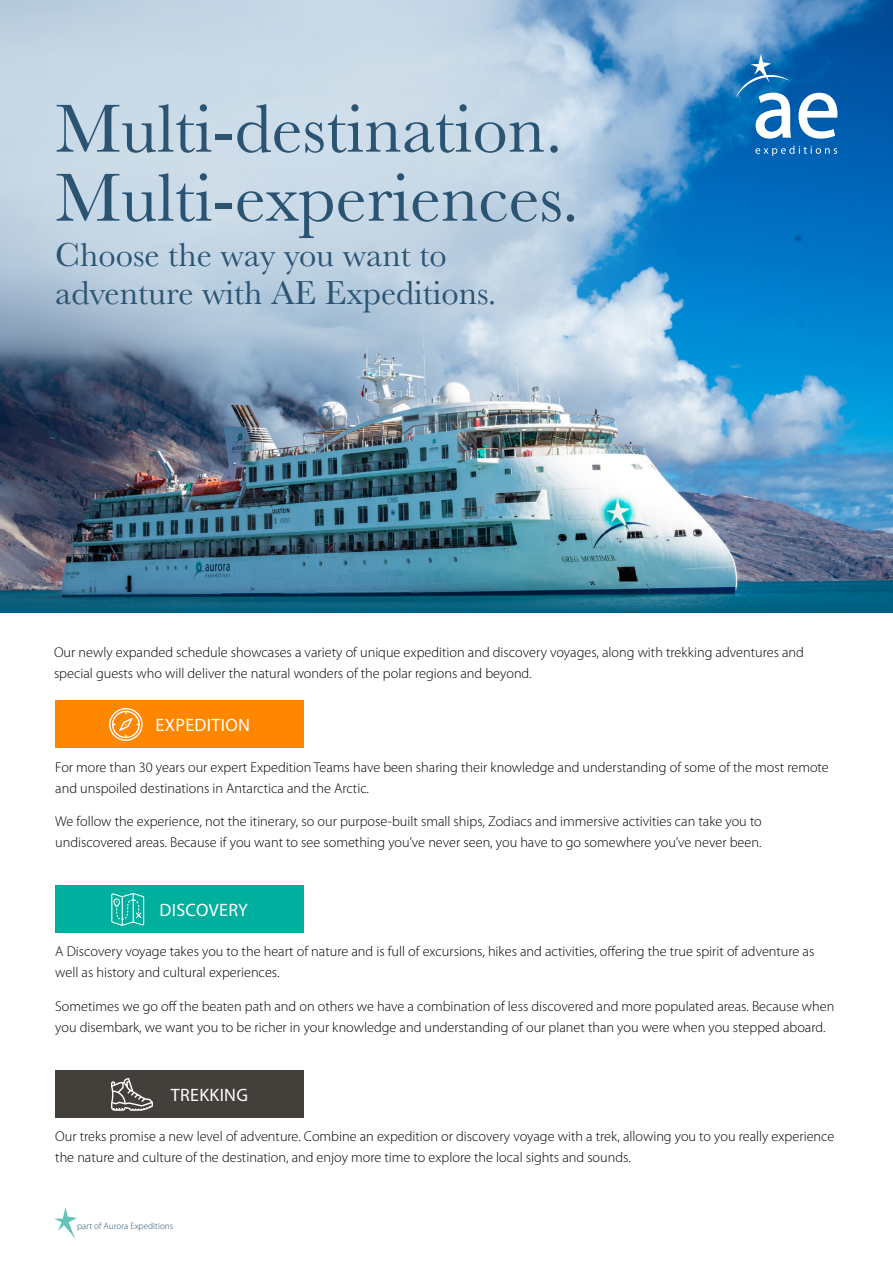
<style>
.page{position:relative;width:893px;height:1263px;background:#fff}
.page>*{position:absolute;margin:0;border:0;box-sizing:border-box;transform-origin:0 0}
.t1{font:70.65px/69px "Baskerville";color:#2b5473}
.t2{font:34.5px/37.7px "Baskerville";color:#2b5473}
.t3{font:18px "Myriad Pro";letter-spacing:.02em;color:#fff}
.t4{font:300 14.25px/21px "Myriad Pro";color:#000}
.t5{font:300 9.3px "Myriad Pro";color:#2b5473}
</style>
<div class="page">
<img style="left:0;top:0;width:893px;height:589px">
<svg style="left:0;top:589px;width:893px;height:23px;background:#0c5c7b"></svg>
<div style="left:55px;top:701px;width:249px;height:47px;background:#ff8700"></div>
<svg style="left:109px;top:708px;width:34px;height:33px"></svg>
<div style="left:55px;top:886px;width:249px;height:47px;background:#00af9d"></div>
<svg style="left:111px;top:893px;width:33px;height:33px"></svg>
<div style="left:55px;top:1071px;width:249px;height:47px;background:#43403c"></div>
<svg style="left:111px;top:1078px;width:42px;height:33px"></svg>
<svg style="left:798px;top:93px;width:39px;height:46px"></svg>
<svg style="left:755px;top:146px;width:82px;height:10px"></svg>
<svg style="left:735px;top:54px;width:56px;height:85px"></svg>
<svg style="left:54px;top:1207px;width:23px;height:32px"></svg>
<h1 class="t1" style="left:55px;top:95px;width:525px">Multi-destination.<br>Multi-experiences.</h1>
<h2 class="t2" style="left:55px;top:237px;width:443px">Choose the way you want to adventure with AE Expeditions.</h2>
<p class="t4" style="left:54px;top:642px;width:751px">Our newly expanded schedule showcases a variety of unique expedition and discovery voyages, along with trekking adventures and special guests who will deliver the natural wonders of the polar regions and beyond.</p>
<p class="t3" style="left:156px;top:714px;width:96px">EXPEDITION</p>
<p class="t4" style="left:55px;top:756px;width:775px">For more than 30 years our expert Expedition Teams have been sharing their knowledge and understanding of some of the most remote and unspoiled destinations in Antarctica and the Arctic.</p>
<p class="t4" style="left:55px;top:811px;width:708px">We follow the experience, not the itinerary, so our purpose-built small ships, Zodiacs and immersive activities can take you to undiscovered areas. Because if you want to see something you’ve never seen, you have to go somewhere you’ve never been.</p>
<p class="t3" style="left:159px;top:899px;width:90px">DISCOVERY</p>
<p class="t4" style="left:55px;top:941px;width:761px">A Discovery voyage takes you to the heart of nature and is full of excursions, hikes and activities, offering the true spirit of adventure as well as history and cultural experiences.</p>
<p class="t4" style="left:55px;top:996px;width:781px">Sometimes we go off the beaten path and on others we have a combination of less discovered and more populated areas. Because when you disembark, we want you to be richer in your knowledge and understanding of our planet than you were when you stepped aboard.</p>
<p class="t3" style="left:171px;top:1084px;width:79px">TREKKING</p>
<p class="t4" style="left:55px;top:1126px;width:781px">Our treks promise a new level of adventure. Combine an expedition or discovery voyage with a trek, allowing you to you really experience the nature and culture of the destination, and enjoy more time to explore the local sights and sounds.</p>
<p class="t5" style="left:77px;top:1220px;width:98px">part of Aurora Expeditions</p>
</div>
